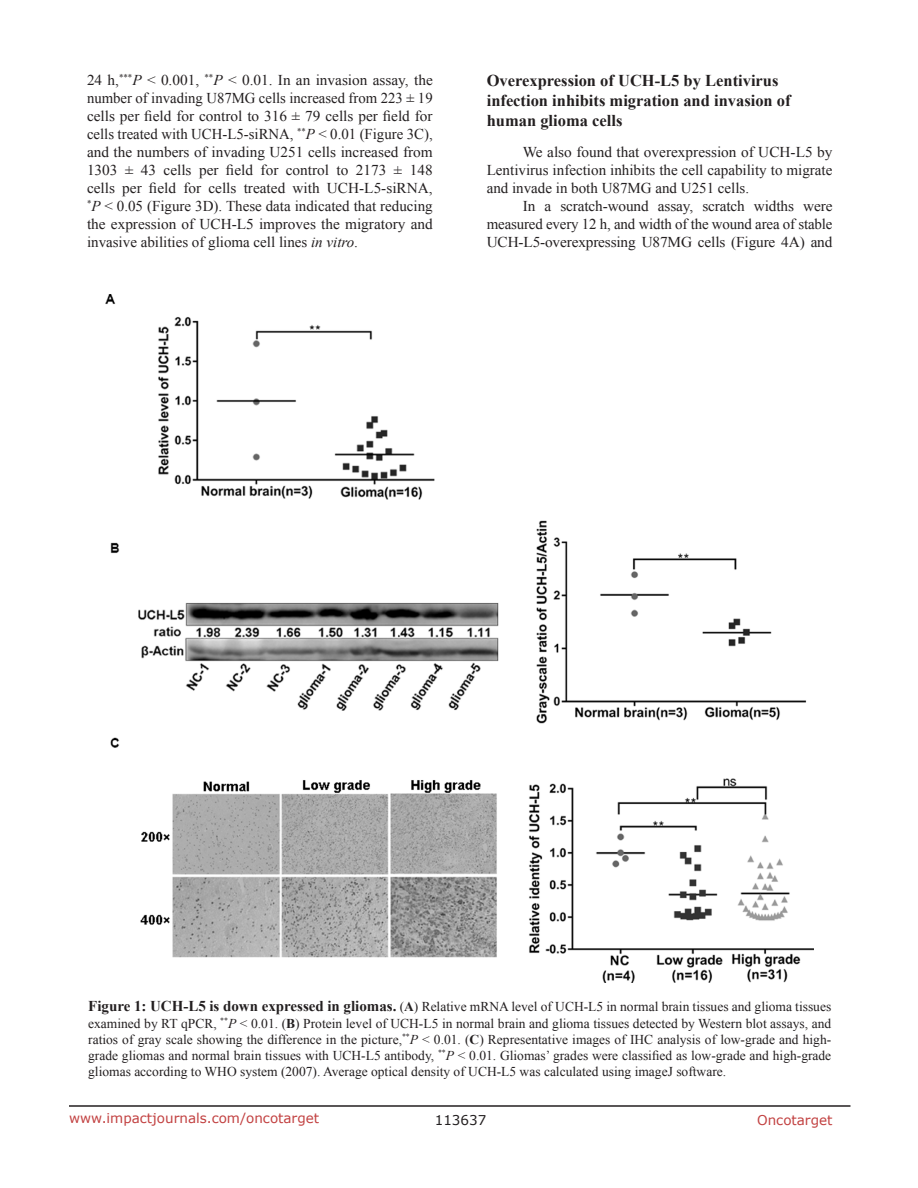
<style>
.page{position:relative;width:918px;height:1188px;background:#fff}
.page>*{position:absolute;margin:0;border:0;box-sizing:border-box;transform-origin:0 0}
.sub_heading_1{font:700 16.5px/19.8px "Times New Roman";color:#231f20}
.BodyText{font:15px/18px "Times New Roman";color:#231f20;text-align:justify}
.Figuretrx{font:13.5px/16.2px "Times New Roman";color:#231f20;text-align:justify}
.t1{font:13.5px "Verdana";color:#c24141}
.t2{font:13.5px "Verdana";color:#231f20}
.s1{font-style:italic}
.s2{font-weight:700;font-size:15px}
.s3{font-weight:700}
</style>
<div class="page">
<hr style="left:69px;top:1105px;width:781px;height:2px;background:#231f20">
<img style="left:106px;top:294px;width:708px;height:689px">
<p class="BodyText" style="left:87px;top:71px;width:347px">24 h,<sup>***</sup><span class="s1">P</span> &lt; 0.001, <sup>**</sup><span class="s1">P</span> &lt; 0.01. In an invasion assay, the number of invading U87MG cells increased from 223 ± 19 cells per field for control to 316 ± 79 cells per field for cells treated with UCH-L5-siRNA, <sup>**</sup><span class="s1">P</span> &lt; 0.01 (Figure 3C), and the numbers of invading U251 cells increased from 1303 ± 43 cells per field for control to 2173 ± 148 cells per field for cells treated with UCH-L5-siRNA, <sup>*</sup><span class="s1">P</span> &lt; 0.05 (Figure 3D). These data indicated that reducing the expression of UCH-L5 improves the migratory and invasive abilities of glioma cell lines <span class="s1">in vitro</span>.</p>
<p class="sub_heading_1" style="left:487px;top:70px;width:305px">Overexpression of UCH-L5 by Lentivirus infection inhibits migration and invasion of human glioma cells</p>
<p class="BodyText" style="left:487px;top:143px;width:347px;text-indent:36px">We also found that overexpression of UCH-L5 by Lentivirus infection inhibits the cell capability to migrate and invade in both U87MG and U251 cells.</p>
<p class="BodyText" style="left:487px;top:197px;width:347px;text-indent:36px">In a scratch-wound assay, scratch widths were measured every 12 h, and width of the wound area of stable UCH-L5-overexpressing U87MG cells (Figure 4A) and</p>
<p class="Figuretrx" style="left:88px;top:998px;width:745px"><span class="s2">Figure 1: UCH-L5 is down expressed in gliomas.</span> (<span class="s3">A</span>) Relative mRNA level of UCH-L5 in normal brain tissues and glioma tissues examined by RT qPCR, <sup>**</sup><span class="s1">P</span> &lt; 0.01. (<span class="s3">B</span>) Protein level of UCH-L5 in normal brain and glioma tissues detected by Western blot assays, and ratios of gray scale showing the difference in the picture,<sup>**</sup><span class="s1">P</span> &lt; 0.01. (<span class="s3">C</span>) Representative images of IHC analysis of low-grade and high&shy;grade gliomas and normal brain tissues with UCH-L5 antibody, <sup>**</sup><span class="s1">P</span> &lt; 0.01. Gliomas’ grades were classified as low-grade and high-grade gliomas according to WHO system (2007). Average optical density of UCH-L5 was calculated using imageJ software.</p>
<p class="t1" style="left:69px;top:1109px;width:252px">www.impactjournals.com/oncotarget</p>
<p class="t2" style="left:435px;top:1111px;width:53px">113637</p>
<p class="t1" style="left:757px;top:1111px;width:77px">Oncotarget</p>
</div>
